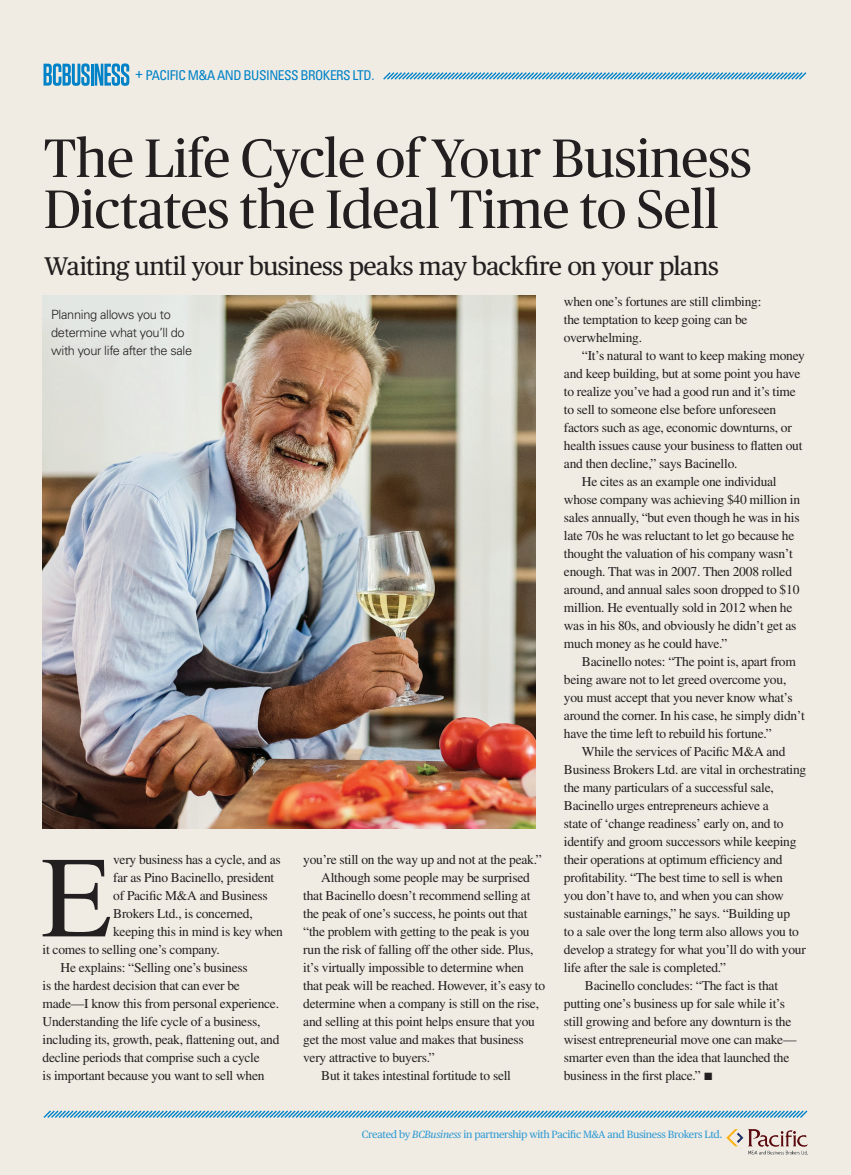
<style>
.page{position:relative;width:851px;height:1175px;background:#fff}
.page>*{position:absolute;margin:0;border:0;box-sizing:border-box;transform-origin:0 0}
.Body_copy_with_dropc{font:115.5px "Times LT Std";color:#231f20}
.t1{font:54px/51px "Publico Headline";letter-spacing:-.005em;color:#231f20}
.t2{font:25.5px "Publico Text";letter-spacing:-.02em;color:#231f20}
.Body_copy_with_inden{font:13.5px/18px "Times LT Std";letter-spacing:-.02em;color:#231f20}
.Body_copy_with_dropc-2{font:13.5px "Times LT Std";letter-spacing:-.02em;color:#231f20}
.Body_Copy{font:condensed 13.5px "Univers LT Std";letter-spacing:-.035em;color:#0082c8}
.Captions-black{font:300 12.75px/18px "Univers LT Std";letter-spacing:-.025em;color:#231f20}
.Body_Copy-2{font:10.5px "Publico Text";letter-spacing:-.03em;color:#329bd5}
.s1{font-family:"Publico Text";font-weight:600;font-stretch:normal;font-size:16.5px}
.s2{font-family:"Publico Text";font-size:10.5px}
.s3{font-style:italic}
</style>
<div class="page">
<div style="left:0;top:0;width:850px;height:1174px;background:#f0ece3"></div>
<svg style="left:383px;top:72px;width:424px;height:8px"></svg>
<svg style="left:44px;top:63px;width:85px;height:23px"></svg>
<svg style="left:43px;top:1110px;width:765px;height:8px"></svg>
<img style="left:43px;top:296px;width:493px;height:532px">
<img style="left:726px;top:1113px;width:81px;height:42px">
<p class="Body_Copy" style="left:135px;top:66px;width:240px"><span class="s1">+</span> PACIFIC M&amp;A AND BUSINESS BROKERS LTD.</p>
<p class="t1" style="left:44px;top:130px;width:709px">The Life Cycle of Your Business<br>Dictates the Ideal Time to Sell</p>
<p class="t2" style="left:44px;top:246px;width:676px">Waiting until your business peaks may backfire on your plans</p>
<p class="Captions-black" style="left:51px;top:306px;width:143px">Planning allows you to determine what you’ll do with your life after the sale</p>
<p class="Body_copy_with_dropc" style="left:41px;top:832px;width:72px">E</p>
<p class="Body_copy_with_dropc-2" style="left:113px;top:852px;width:169px">very business has a cycle, and as</p>
<p class="Body_copy_with_dropc-2" style="left:113px;top:870px;width:162px">far as Pino Bacinello, president</p>
<p class="Body_copy_with_dropc-2" style="left:113px;top:888px;width:156px">of Pacific M&amp;A and Business</p>
<p class="Body_copy_with_dropc-2" style="left:113px;top:906px;width:141px">Brokers Ltd., is concerned,</p>
<p class="Body_copy_with_dropc-2" style="left:113px;top:924px;width:171px">keeping this in mind is key when</p>
<p class="Body_copy_with_dropc-2" style="left:43px;top:942px;width:179px">it comes to selling one’s company.</p>
<p class="Body_copy_with_inden" style="left:43px;top:958px;width:238px;text-indent:18px">He explains: “Selling one’s business<br>is the hardest decision that can ever be made—I know this from personal experience.<br>Understanding the life cycle of a business, including its, growth, peak, flattening out, and decline periods that comprise such a cycle<br>is important because you want to sell when</p>
<p class="Body_copy_with_inden" style="left:303px;top:850px;width:240px">you’re still on the way up and not at the peak.”</p>
<p class="Body_copy_with_inden" style="left:303px;top:868px;width:243px;text-indent:18px">Although some people may be surprised that Bacinello doesn’t recommend selling at the peak of one’s success, he points out that “the problem with getting to the peak is you run the risk of falling off the other side. Plus, it’s virtually impossible to determine when that peak will be reached. However, it’s easy to determine when a company is still on the rise, and selling at this point helps ensure that you get the most value and makes that business very attractive to buyers.”</p>
<p class="Body_copy_with_inden" style="left:321px;top:1066px;width:191px">But it takes intestinal fortitude to sell</p>
<p class="Body_copy_with_inden" style="left:564px;top:292px;width:199px">when one’s fortunes are still climbing: the temptation to keep going can be overwhelming.</p>
<p class="Body_copy_with_inden" style="left:564px;top:346px;width:243px;text-indent:18px">“It’s natural to want to keep making money and keep building, but at some point you have to realize you’ve had a good run and it’s time to sell to someone else before unforeseen factors such as age, economic downturns, or health issues cause your business to flatten out and then decline,” says Bacinello.</p>
<p class="Body_copy_with_inden" style="left:564px;top:472px;width:238px;text-indent:18px">He cites as an example one individual whose company was achieving $40 million in sales annually, “but even though he was in his late 70s he was reluctant to let go because he thought the valuation of his company wasn’t enough. That was in 2007. Then 2008 rolled around, and annual sales soon dropped to $10 million. He eventually sold in 2012 when he was in his 80s, and obviously he didn’t get as much money as he could have.”</p>
<p class="Body_copy_with_inden" style="left:564px;top:652px;width:242px;text-indent:18px">Bacinello notes: “The point is, apart from being aware not to let greed overcome you, you must accept that you never know what’s around the corner. In his case, he simply didn’t have the time left to rebuild his fortune.”</p>
<p class="Body_copy_with_inden" style="left:564px;top:742px;width:244px;text-indent:18px">While the services of Pacific M&amp;A and Business Brokers Ltd. are vital in orchestrating the many particulars of a successful sale, Bacinello urges entrepreneurs achieve a<br>state of ‘change readiness’ early on, and to identify and groom successors while keeping their operations at optimum efficiency and profitability. “The best time to sell is when<br>you don’t have to, and when you can show sustainable earnings,” he says. “Building up<br>to a sale over the long term also allows you to develop a strategy for what you’ll do with your life after the sale is completed.”</p>
<p class="Body_copy_with_inden" style="left:564px;top:976px;width:234px;text-indent:21px">Bacinello concludes: “The fact is that putting one’s business up for sale while it’s still growing and before any downturn is the wisest entrepreneurial move one can make— smarter even than the idea that launched the business in the first place.” <span class="s2">■</span></p>
<p class="Body_Copy-2" style="left:362px;top:1126px;width:362px">Created by <span class="s3">BCBusiness</span> in partnership with Pacific M&amp;A and Business Brokers Ltd.</p>
</div>
